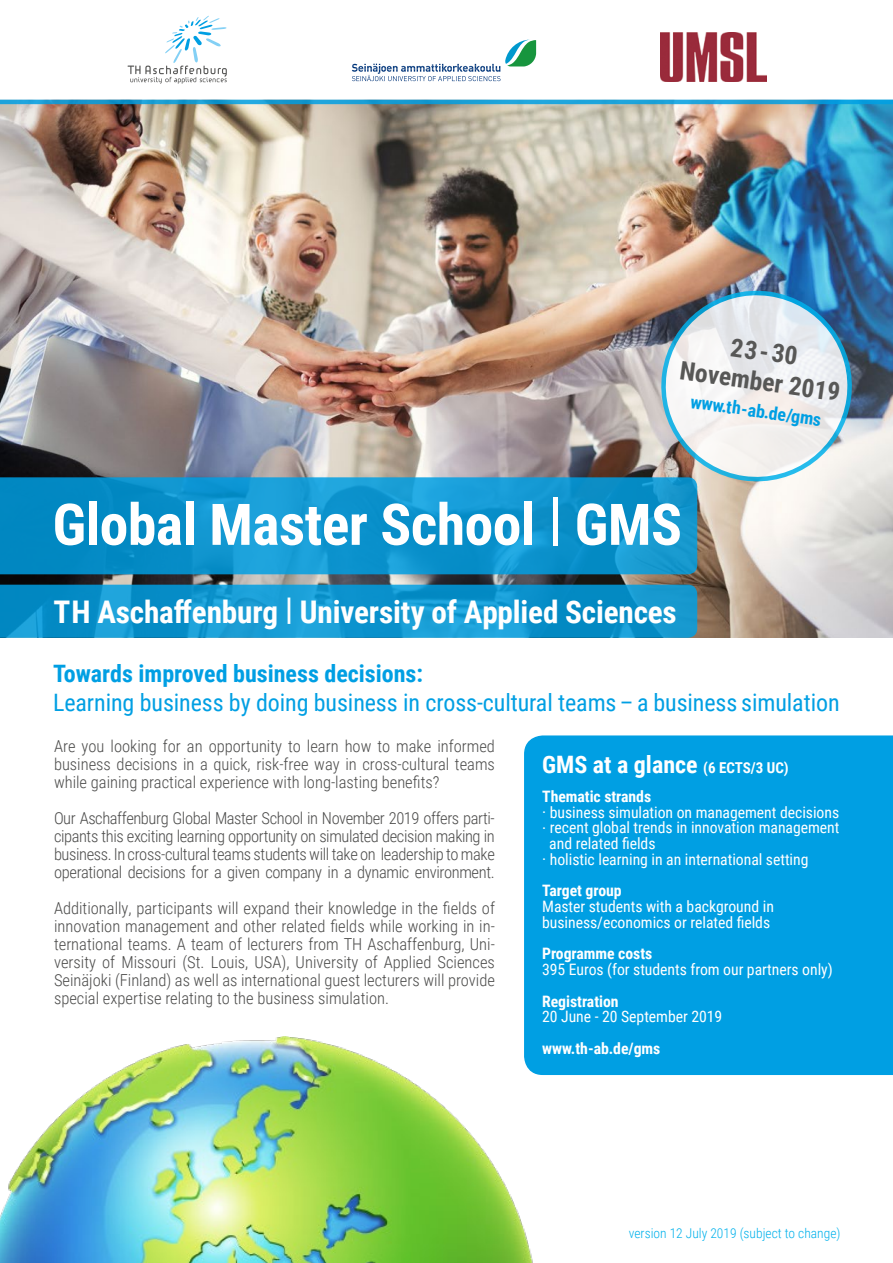
<style>
.page{position:relative;width:893px;height:1263px;background:#fff}
.page>*{position:absolute;margin:0;border:0;box-sizing:border-box;transform-origin:0 0}
.t1{font:700 57.45px "Roboto Condensed";letter-spacing:-.01em;color:#fff}
.t2{font:700 31.2px "Roboto Condensed";letter-spacing:-.005em;color:#fff}
.t3{font:700 25.5px/30px "Roboto Condensed";color:#575756;text-align:center}
.t4{font:24px "Roboto Condensed";letter-spacing:-.005em;color:#009fe3}
.t5{font:700 24px "Roboto Condensed";color:#009fe3}
.t6{font:700 24px "Roboto Condensed";color:#fff}
.t7{font:700 18px "Roboto Condensed";color:#009fe3}
.t8{font:300 16.5px/18px "Roboto Condensed";color:#4a4a49;text-align:justify}
.t9{font:15.75px/15.8px "Roboto Condensed";letter-spacing:-.005em;color:#fff}
.t10{font:700 15.75px "Roboto Condensed";letter-spacing:-.005em;color:#fff}
.t11{font:300 13.5px "Roboto Condensed";color:#00b1eb}
.s1{font-size:15px}
</style>
<div class="page">
<img style="left:0;top:104px;width:893px;height:534px">
<img style="left:0;top:1037px;width:533px;height:226px">
<svg style="left:0;top:585px;width:697px;height:53px;background:#1095cd"></svg>
<svg style="left:0;top:477px;width:697px;height:97px;background:#0d92cc"></svg>
<svg style="left:0;top:15px;width:893px;height:89px"></svg>
<img style="left:652px;top:282px;width:209px;height:203px">
<svg style="left:128px;top:16px;width:99px;height:68px"></svg>
<svg style="left:352px;top:40px;width:184px;height:41px"></svg>
<img style="left:660px;top:33px;width:106px;height:48px">
<div style="left:524px;top:735px;width:369px;height:340px;background:#009fe3"></div>
<h3 class="t3" style="left:686px;top:324px;width:163px;rotate:8deg">23-30<br>November 2019</h3>
<p class="t7" style="left:692px;top:389px;width:133px;rotate:8deg">www.th-ab.de/gms</p>
<h1 class="t1" style="left:52px;top:484px;width:631px">Global Master School | GMS</h1>
<h2 class="t2" style="left:54px;top:590px;width:625px">TH Aschaffenburg | University of Applied Sciences</h2>
<h3 class="t5" style="left:53px;top:657px;width:371px">Towards improved business decisions:</h3>
<h3 class="t4" style="left:53px;top:686px;width:788px">Learning business by doing business in cross-cultural teams – a business simulation</h3>
<p class="t8" style="left:54px;top:736px;width:442px">Are you looking for an opportunity to learn how to make informed business decisions in a quick, risk-free way in cross-cultural teams while gaining practical experience with long-lasting benefits?</p>
<p class="t8" style="left:54px;top:808px;width:442px">Our Aschaffenburg Global Master School in November 2019 offers parti&shy;cipants this exciting learning opportunity on simulated decision making in business. In cross-cultural teams students will take on leadership to make operational decisions for a given company in a dynamic environment.</p>
<p class="t8" style="left:54px;top:898px;width:442px">Additionally, participants will expand their knowledge in the fields of innovation management and other related fields while working in in&shy;ternational teams. A team of lecturers from TH Aschaffenburg, Uni&shy;versity of Missouri (St. Louis, USA), University of Applied Sciences Seinäjoki (Finland) as well as international guest lecturers will provide special expertise relating to the business simulation.</p>
<h3 class="t6" style="left:542px;top:747px;width:248px">GMS at a glance <span class="s1">(6 ECTS/3 UC)</span></h3>
<p class="t10" style="left:542px;top:785px;width:111px">Thematic strands</p>
<p class="t9" style="left:542px;top:803px;width:299px">. business simulation on management decisions</p>
<p class="t9" style="left:542px;top:819px;width:299px">. recent global trends in innovation management</p>
<p class="t9" style="left:549px;top:835px;width:108px">and related fields</p>
<p class="t9" style="left:542px;top:851px;width:268px">. holistic learning in an international setting</p>
<p class="t10" style="left:542px;top:880px;width:81px">Target group</p>
<p class="t9" style="left:542px;top:898px;width:233px">Master students with a background in business/economics or related fields</p>
<p class="t10" style="left:542px;top:943px;width:112px">Programme costs</p>
<p class="t9" style="left:542px;top:961px;width:292px">395 Euros (for students from our partners only)</p>
<p class="t10" style="left:542px;top:990px;width:78px">Registration</p>
<p class="t9" style="left:542px;top:1008px;width:182px">20 June - 20 September 2019</p>
<p class="t10" style="left:542px;top:1037px;width:120px">www.th-ab.de/gms</p>
<p class="t11" style="left:629px;top:1223px;width:213px">version 12 July 2019 (subject to change)</p>
</div>
